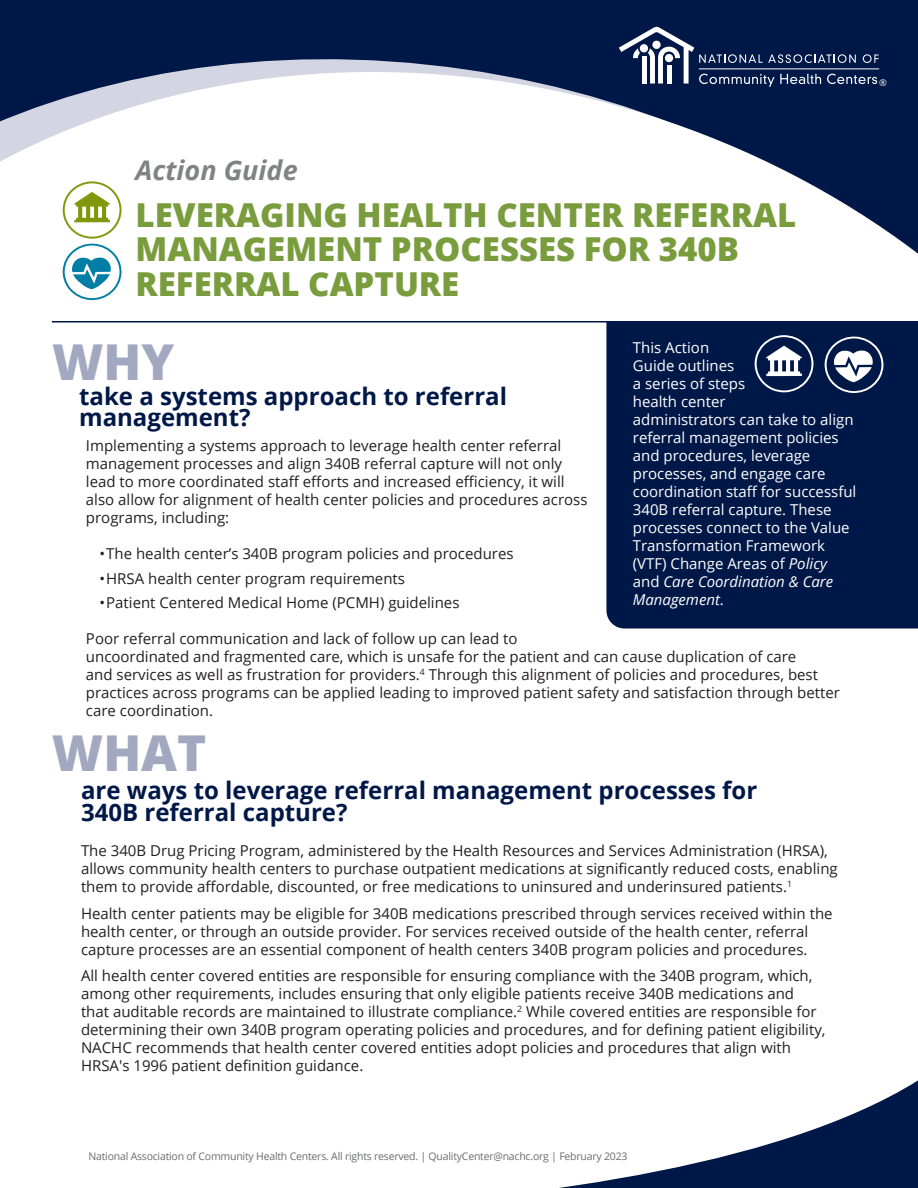
<style>
.page{position:relative;width:918px;height:1188px;background:#fff}
.page>*{position:absolute;margin:0;border:0;box-sizing:border-box;transform-origin:0 0}
.t1{font:800 49.5px "Open Sans";color:#a3a8c1}
.t2{font:800 33px/34.5px "Open Sans";color:#799c3d}
.t3{font:italic 700 27px "Open Sans";color:#808285}
.t4{font:700 24px/22.5px "Open Sans";color:#001848}
.t5{font:15px/18px "Open Sans";color:#231f20}
.t6{font:15px/18px "Open Sans";color:#fff}
.t7{font:10.5px "Open Sans";letter-spacing:-.02em;color:#6c6d70}
.t8{font:9.45px "Open Sans";color:#fff}
.s1{font-style:italic}
</style>
<div class="page">
<svg style="left:0;top:0;width:918px;height:323px"></svg>
<svg style="left:619px;top:27px;width:260px;height:60px"></svg>
<hr style="left:699px;top:69px;width:180px;height:1px;background:#fff">
<div style="left:606px;top:323px;width:312px;height:306px;background:#001848"></div>
<hr style="left:52px;top:321px;width:866px;height:2px;background:#001848">
<svg style="left:559px;top:1080px;width:359px;height:108px"></svg>
<svg style="left:754px;top:335px;width:60px;height:57px"></svg>
<svg style="left:824px;top:336px;width:60px;height:58px"></svg>
<svg style="left:62px;top:181px;width:60px;height:120px"></svg>
<p class="t8" style="left:879px;top:76px;width:9px">®</p>
<p class="t3" style="left:135px;top:151px;width:164px">Action Guide</p>
<p class="t2" style="left:135px;top:196px;width:662px">LEVERAGING HEALTH CENTER REFERRAL<br>MANAGEMENT PROCESSES FOR 340B<br>REFERRAL CAPTURE</p>
<p class="t6" style="left:633px;top:338px;width:225px">This Action<br>Guide outlines<br>a series of steps<br>health center<br>administrators can take to align referral management policies and procedures, leverage processes, and engage care coordination staff for successful<br>340B referral capture. These processes connect to the Value<br>Transformation Framework (VTF) Change Areas of <span class="s1">Policy </span>and <span class="s1">Care Coordination &amp; Care<br>Management</span>.</p>
<p class="t1" style="left:52px;top:324px;width:124px">WHY</p>
<p class="t4" style="left:79px;top:385px;width:429px;line-height:21px">take a systems approach to referral management?</p>
<p class="t5" style="left:86px;top:436px;width:503px">Implementing a systems approach to leverage health center referral management processes and align 340B referral capture will not only lead to more coordinated staff efforts and increased efficiency, it will also allow for alignment of health center policies and procedures across programs, including:</p>
<p class="t5" style="left:99px;top:544px;width:416px">•The health center’s 340B program policies and procedures</p>
<p class="t5" style="left:99px;top:569px;width:307px">•HRSA health center program requirements</p>
<p class="t5" style="left:99px;top:594px;width:362px">•Patient Centered Medical Home (PCMH) guidelines</p>
<p class="t5" style="left:86px;top:630px;width:755px">Poor referral communication and lack of follow up can lead to<br>uncoordinated and fragmented care, which is unsafe for the patient and can cause duplication of care<br>and services as well as frustration for providers.<sup>4</sup> Through this alignment of policies and procedures, best practices across programs can be applied leading to improved patient safety and satisfaction through better care coordination.</p>
<p class="t1" style="left:52px;top:716px;width:156px">WHAT</p>
<p class="t4" style="left:81px;top:778px;width:678px">are ways to leverage referral management processes for<br>340B referral capture?</p>
<p class="t5" style="left:81px;top:841px;width:758px">The 340B Drug Pricing Program, administered by the Health Resources and Services Administration (HRSA), allows community health centers to purchase outpatient medications at significantly reduced costs, enabling them to provide affordable, discounted, or free medications to uninsured and underinsured patients.<sup>1</sup></p>
<p class="t5" style="left:81px;top:904px;width:753px">Health center patients may be eligible for 340B medications prescribed through services received within the health center, or through an outside provider. For services received outside of the health center, referral capture processes are an essential component of health centers 340B program policies and procedures.</p>
<p class="t5" style="left:81px;top:966px;width:746px">All health center covered entities are responsible for ensuring compliance with the 340B program, which, among other requirements, includes ensuring that only eligible patients receive 340B medications and that auditable records are maintained to illustrate compliance.<sup>2</sup> While covered entities are responsible for determining their own 340B program operating policies and procedures, and for defining patient eligibility, NACHC recommends that health center covered entities adopt policies and procedures that align with HRSA's 1996 patient definition guidance.</p>
<p class="t7" style="left:88px;top:1149px;width:541px">National Association of Community Health Centers. All rights reserved. | QualityCenter@nachc.org | February 2023</p>
</div>
